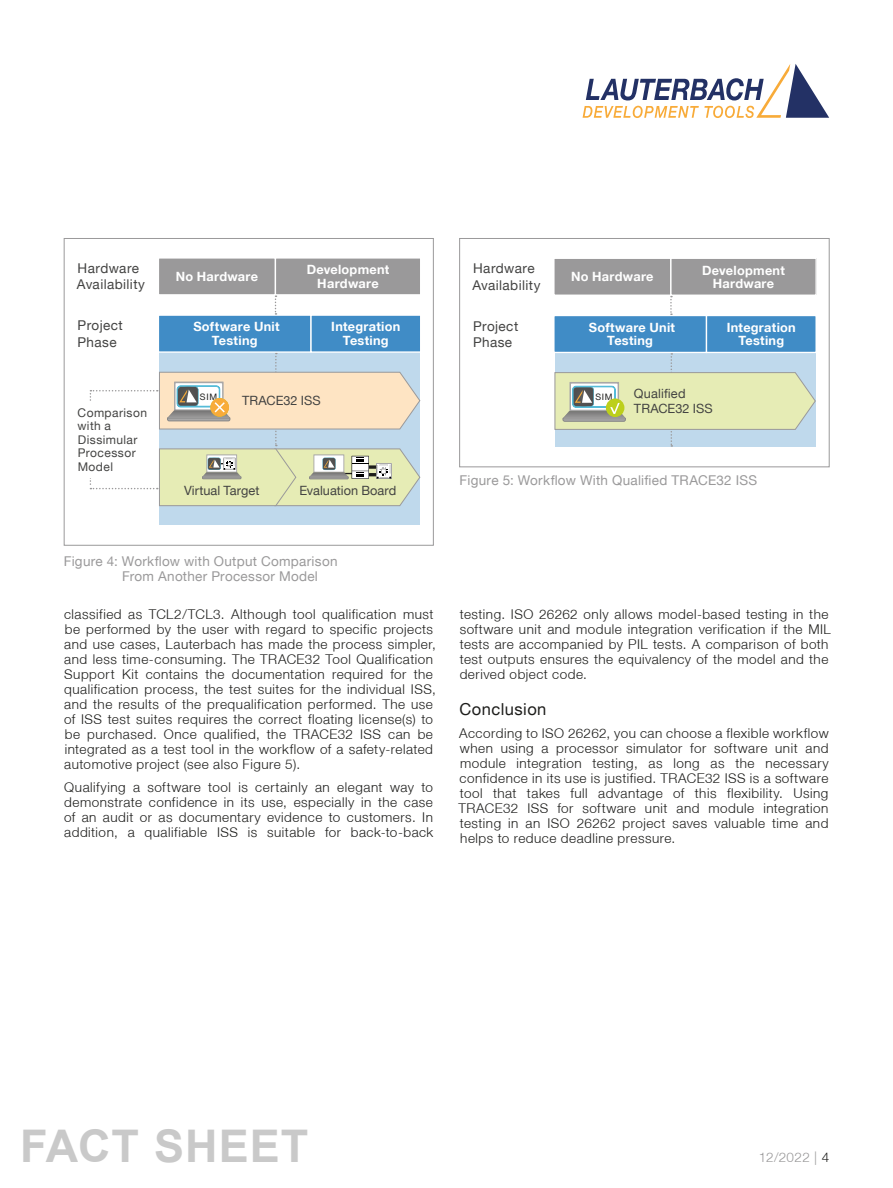
<style>
.page{position:relative;width:893px;height:1188px;background:#fff}
.page>*{position:absolute;margin:0;border:0;box-sizing:border-box;transform-origin:0 0}
.t1{font:700 45px "Arial";letter-spacing:.02em;color:#c9c9c9}
.t2{font:16.5px "Helvetica Neue LT";letter-spacing:.03em;color:#1d1d1b}
.t3{font:300 13.5px/15px "Helvetica Neue LT";letter-spacing:.035em;color:#1d1d1b}
.t4{font:13.5px/15px "Helvetica Neue LT";letter-spacing:.02em;color:#9a999a}
.t5{font:13.5px/16.2px "Helvetica Neue LT";letter-spacing:.03em;color:#434342}
.t6{font:300 13.5px "Helvetica Neue LT";letter-spacing:.02em;color:#9a999a}
.t7{font:700 12.75px/13.5px "Helvetica Neue LT";letter-spacing:.02em;color:#fff;text-align:center}
.t8{font:12.75px/14.2px "Helvetica Neue LT";letter-spacing:.005em;color:#434342}
.t9{font:12px/13.5px "Helvetica Neue LT";letter-spacing:.035em;color:#434342}
.t10{font:8.85px "Helvetica Neue LT";letter-spacing:.09em;color:#1d1d1b}
.s1{color:#1d1d1b}
</style>
<div class="page">
<svg style="left:63px;top:238px;width:371px;height:308px"></svg>
<div style="left:159px;top:334px;width:261px;height:191px;background:#bfd9ec"></div>
<div style="left:158px;top:258px;width:117px;height:37px;background:#9a999a"></div>
<div style="left:158px;top:257px;width:118px;height:39px;border:1px solid #fff"></div>
<div style="left:275px;top:258px;width:146px;height:37px;background:#9a999a"></div>
<div style="left:275px;top:257px;width:146px;height:39px;border:1px solid #fff"></div>
<div style="left:158px;top:315px;width:153px;height:37px;background:#408cc6"></div>
<div style="left:158px;top:314px;width:154px;height:39px;border:1px solid #fff"></div>
<div style="left:311px;top:315px;width:110px;height:37px;background:#408cc6"></div>
<div style="left:310px;top:314px;width:111px;height:39px;border:1px solid #fff"></div>
<svg style="left:275px;top:296px;width:1px;height:19px"></svg>
<svg style="left:90px;top:353px;width:331px;height:153px"></svg>
<div style="left:77px;top:402px;width:78px;height:76px;background:#fff"></div>
<svg style="left:459px;top:238px;width:371px;height:230px"></svg>
<div style="left:554px;top:258px;width:117px;height:37px;background:#9a999a"></div>
<div style="left:553px;top:258px;width:119px;height:38px;border:1px solid #fff"></div>
<div style="left:671px;top:258px;width:145px;height:37px;background:#9a999a"></div>
<div style="left:670px;top:258px;width:147px;height:38px;border:1px solid #fff"></div>
<div style="left:554px;top:316px;width:152px;height:36px;background:#408cc6"></div>
<div style="left:553px;top:315px;width:154px;height:38px;border:1px solid #fff"></div>
<div style="left:706px;top:316px;width:110px;height:36px;background:#408cc6"></div>
<div style="left:706px;top:315px;width:111px;height:38px;border:1px solid #fff"></div>
<svg style="left:670px;top:296px;width:2px;height:19px"></svg>
<svg style="left:554px;top:353px;width:262px;height:94px;background:#cfddc9"></svg>
<svg style="left:583px;top:64px;width:246px;height:54px"></svg>
<p class="t5" style="left:77px;top:260px;width:70px">Hardware<br>Availability</p>
<p class="t5" style="left:78px;top:317px;width:47px">Project<br>Phase</p>
<p class="t9" style="left:77px;top:406px;width:71px">Comparison with a<br>Dissimular<br>Processor<br>Model</p>
<p class="t7" style="left:176px;top:269px;width:84px">No Hardware</p>
<p class="t7" style="left:307px;top:263px;width:84px">Development<br>Hardware</p>
<p class="t7" style="left:193px;top:320px;width:88px">Software Unit<br>Testing</p>
<p class="t7" style="left:331px;top:320px;width:71px">Integration<br>Testing</p>
<p class="t10" style="left:200px;top:391px;width:19px">SIM</p>
<p class="t8" style="left:242px;top:393px;width:80px">TRACE32 ISS</p>
<p class="t8" style="left:184px;top:484px;width:77px">Virtual Target</p>
<p class="t8" style="left:299px;top:484px;width:99px">Evaluation Board</p>
<p class="t4" style="left:122px;top:553px;width:217px;text-indent:-58px">Figure 4: Workflow with Output Comparison<br>From Another Processor Model</p>
<p class="t3" style="left:64px;top:606px;width:373px">classified as TCL2/TCL3. Although tool qualification must be performed by the user with regard to specific projects and use cases, Lauterbach has made the process simpler, and less time-consuming. The TRACE32 Tool Qualification Support Kit contains the documentation required for the qualification process, the test suites for the individual ISS, and the results of the prequalification performed. The use of ISS test suites requires the correct floating license(s) to be purchased. Once qualified, the TRACE32 ISS can be integrated as a test tool in the workflow of a safety-related automotive project (see also Figure 5).</p>
<p class="t3" style="left:64px;top:780px;width:371px;text-align:justify">Qualifying a software tool is certainly an elegant way to demonstrate confidence in its use, especially in the case of an audit or as documentary evidence to customers. In addition, a qualifiable ISS is suitable for back-to-back</p>
<p class="t5" style="left:472px;top:260px;width:70px">Hardware<br>Availability</p>
<p class="t5" style="left:473px;top:318px;width:47px">Project<br>Phase</p>
<p class="t7" style="left:571px;top:270px;width:84px">No Hardware</p>
<p class="t7" style="left:702px;top:263px;width:84px">Development<br>Hardware</p>
<p class="t7" style="left:589px;top:320px;width:88px">Software Unit<br>Testing</p>
<p class="t7" style="left:727px;top:320px;width:71px">Integration<br>Testing</p>
<p class="t10" style="left:595px;top:392px;width:19px">SIM</p>
<p class="t8" style="left:634px;top:387px;width:80px">Qualified<br>TRACE32 ISS</p>
<p class="t4" style="left:460px;top:473px;width:299px">Figure 5: Workflow With Qualified TRACE32 ISS</p>
<p class="t3" style="left:460px;top:606px;width:373px">testing. ISO 26262 only allows model-based testing in the software unit and module integration verification if the MIL tests are accompanied by PIL tests. A comparison of both test outputs ensures the equivalency of the model and the derived object code.</p>
<p class="t2" style="left:459px;top:699px;width:88px">Conclusion</p>
<p class="t3" style="left:458px;top:726px;width:372px;text-align:justify">According to ISO 26262, you can choose a flexible workflow when using a processor simulator for software unit and module integration testing, as long as the necessary confidence in its use is justified. TRACE32 ISS is a software tool that takes full advantage of this flexibility. Using TRACE32 ISS for software unit and module integration testing in an ISO 26262 project saves valuable time and helps to reduce deadline pressure.</p>
<h1 class="t1" style="left:20px;top:1116px;width:290px">FACT SHEET</h1>
<p class="t6" style="left:759px;top:1149px;width:72px">12/2022 | <span class="s1">4</span></p>
</div>
